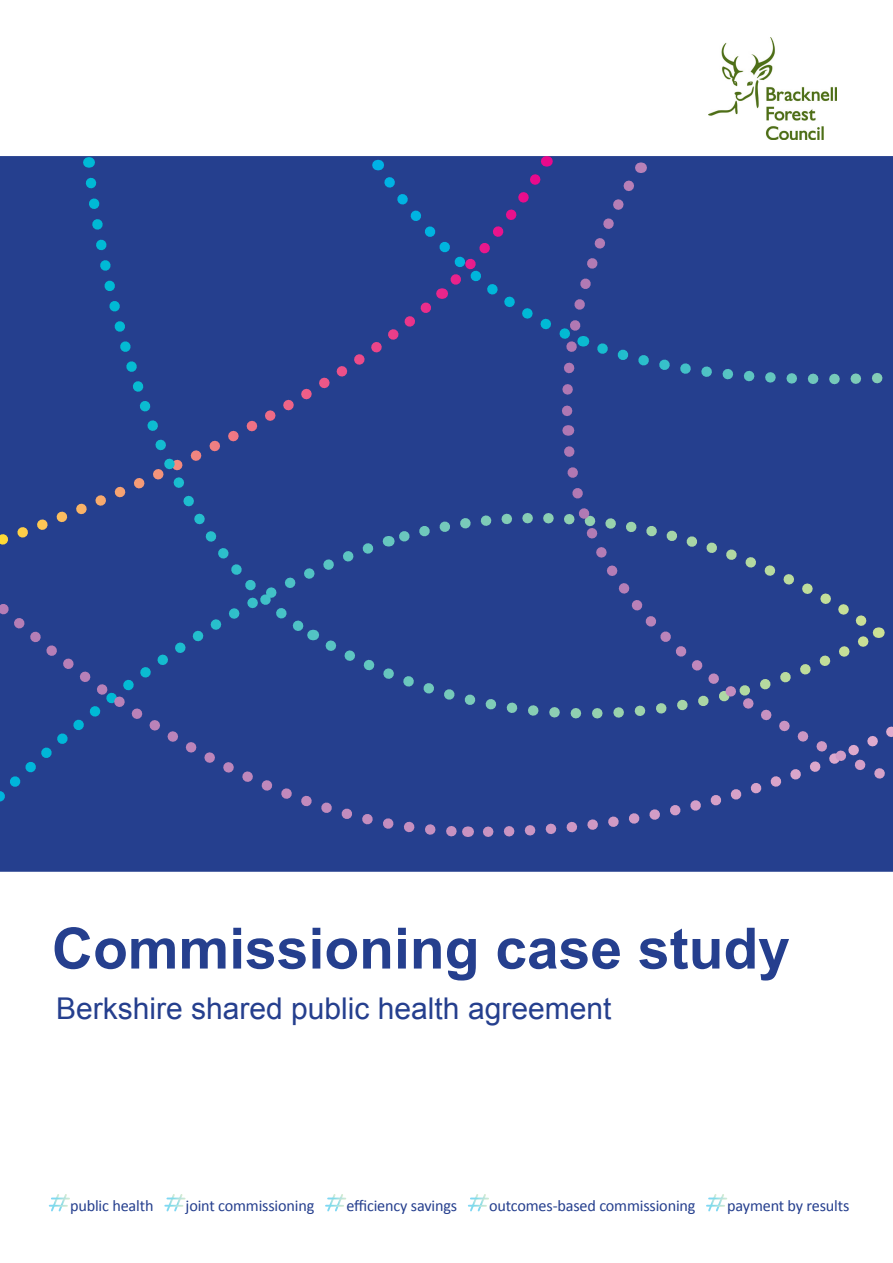
<style>
.page{position:relative;width:893px;height:1263px;background:#fff}
.page>*{position:absolute;margin:0;border:0;box-sizing:border-box;transform-origin:0 0}
.t1{font:700 57px "Arial";color:#253f8e}
.t2{font:30px "Arial";color:#253f8e}
.t3{font:16.2px "Calibri";letter-spacing:-.01em;color:#253f8e}
</style>
<div class="page">
<svg style="left:49px;top:1194px;width:20px;height:18px"></svg>
<svg style="left:165px;top:1194px;width:20px;height:18px"></svg>
<svg style="left:326px;top:1194px;width:19px;height:18px"></svg>
<svg style="left:468px;top:1194px;width:20px;height:18px"></svg>
<svg style="left:707px;top:1194px;width:19px;height:18px"></svg>
<div style="left:0;top:156px;width:893px;height:716px;background:#253f8e"></div>
<div style="left:0;top:293px;width:441px;height:148px;background:#253f8e"></div>
<div style="left:79px;top:171px;width:239px;height:270px;background:#253f8e"></div>
<div style="left:468px;top:473px;width:90px;height:162px;background:#253f8e"></div>
<div style="left:0;top:842px;width:382px;height:30px;background:#253f8e"></div>
<div style="left:0;top:441px;width:468px;height:401px;background:#253f8e"></div>
<div style="left:477px;top:554px;width:81px;height:288px;background:#253f8e"></div>
<div style="left:558px;top:440px;width:335px;height:402px;background:#253f8e"></div>
<div style="left:375px;top:156px;width:518px;height:280px;background:#253f8e"></div>
<img style="left:709px;top:37px;width:128px;height:102px">
<p class="t1" style="left:52px;top:911px;width:740px">Commissioning case study</p>
<p class="t2" style="left:56px;top:989px;width:557px">Berkshire shared public health agreement</p>
<p class="t3" style="left:70px;top:1196px;width:85px">public health</p>
<p class="t3" style="left:186px;top:1196px;width:130px">joint commissioning</p>
<p class="t3" style="left:346px;top:1196px;width:112px">efficiency savings</p>
<p class="t3" style="left:489px;top:1196px;width:208px">outcomes-based commissioning</p>
<p class="t3" style="left:727px;top:1196px;width:124px">payment by results</p>
</div>
